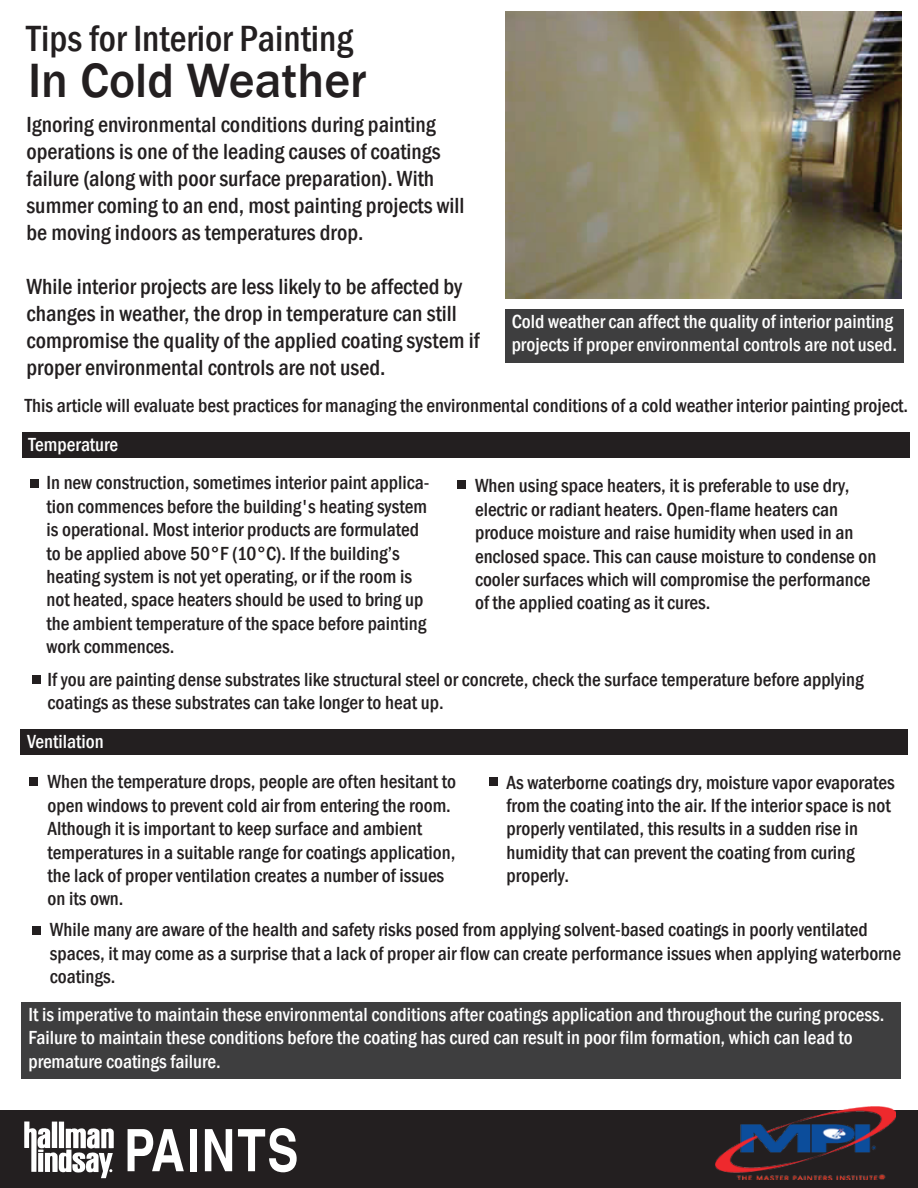
<style>
.page{position:relative;width:918px;height:1188px;background:#fff}
.page>*{position:absolute;margin:0;border:0;box-sizing:border-box;transform-origin:0 0}
.t1{font:500 49.5px "Franklin Gothic";color:#231f20}
.t2{font:500 condensed 37.5px "Franklin Gothic";color:#231f20}
.t3{font:500 condensed 22.5px/27px "Franklin Gothic";color:#231f20}
.t4{font:500 condensed 19.5px/23.4px "Franklin Gothic";color:#231f20}
.t5{font:500 condensed 19.5px/23.4px "Franklin Gothic";color:#fff}
</style>
<div class="page">
<img style="left:506px;top:11px;width:396px;height:287px">
<div style="left:0;top:1111px;width:918px;height:77px;background:#231f20"></div>
<svg style="left:128px;top:1129px;width:56px;height:42px"></svg>
<div style="left:190px;top:1129px;width:7px;height:42px;background:#fff"></div>
<svg style="left:205px;top:1129px;width:27px;height:42px"></svg>
<svg style="left:238px;top:1128px;width:59px;height:44px"></svg>
<svg style="left:24px;top:1121px;width:90px;height:57px"></svg>
<img style="left:716px;top:1106px;width:179px;height:74px">
<div style="left:22px;top:432px;width:888px;height:26px;background:#231f20"></div>
<div style="left:458px;top:481px;width:8px;height:8px;background:#231f20"></div>
<div style="left:21px;top:1002px;width:880px;height:77px;background:#3e3e3f"></div>
<div style="left:506px;top:309px;width:398px;height:54px;background:#3e3e3f"></div>
<div style="left:30px;top:479px;width:9px;height:8px;background:#231f20"></div>
<div style="left:33px;top:675px;width:8px;height:9px;background:#231f20"></div>
<div style="left:20px;top:729px;width:888px;height:26px;background:#231f20"></div>
<div style="left:29px;top:777px;width:9px;height:9px;background:#231f20"></div>
<div style="left:32px;top:926px;width:8px;height:8px;background:#231f20"></div>
<div style="left:489px;top:777px;width:9px;height:9px;background:#231f20"></div>
<h2 class="t2" style="left:27px;top:14px;width:328px">Tips for Interior Painting</h2>
<h1 class="t1" style="left:28px;top:50px;width:340px">In Cold Weather</h1>
<p class="t3" style="left:27px;top:111px;width:439px">Ignoring environmental conditions during painting operations is one of the leading causes of coatings failure (along with poor surface preparation). With summer coming to an end, most painting projects will be moving indoors as temperatures drop.</p>
<p class="t3" style="left:27px;top:273px;width:454px">While interior projects are less likely to be affected by changes in weather, the drop in temperature can still compromise the quality of the applied coating system if proper environmental controls are not used.</p>
<p class="t5" style="left:512px;top:310px;width:387px">Cold weather can affect the quality of interior painting projects if proper environmental controls are not used.</p>
<p class="t4" style="left:25px;top:394px;width:885px">This article will evaluate best practices for managing the environmental conditions of a cold weather interior painting project.</p>
<p class="t5" style="left:29px;top:432px;width:91px">Temperature</p>
<p class="t4" style="left:46px;top:471px;width:384px">In new construction, sometimes interior paint applica&shy;tion commences before the building's heating system is operational. Most interior products are formulated to be applied above 50°F (10°C). If the building’s heating system is not yet operating, or if the room is not heated, space heaters should be used to bring up the ambient temperature of the space before painting work commences.</p>
<p class="t4" style="left:475px;top:474px;width:403px">When using space heaters, it is preferable to use dry, electric or radiant heaters. Open-flame heaters can produce moisture and raise humidity when used in an enclosed space. This can cause moisture to condense on cooler surfaces which will compromise the performance of the applied coating as it cures.</p>
<p class="t4" style="left:48px;top:667px;width:818px">If you are painting dense substrates like structural steel or concrete, check the surface temperature before applying coatings as these substrates can take longer to heat up.</p>
<p class="t5" style="left:27px;top:730px;width:78px">Ventilation</p>
<p class="t4" style="left:48px;top:770px;width:410px">When the temperature drops, people are often hesitant to open windows to prevent cold air from entering the room.<br>Although it is important to keep surface and ambient temperatures in a suitable range for coatings application, the lack of proper ventilation creates a number of issues on its own.</p>
<p class="t4" style="left:50px;top:918px;width:853px">While many are aware of the health and safety risks posed from applying solvent-based coatings in poorly ventilated spaces, it may come as a surprise that a lack of proper air flow can create performance issues when applying waterborne coatings.</p>
<p class="t4" style="left:507px;top:770px;width:390px">As waterborne coatings dry, moisture vapor evaporates from the coating into the air. If the interior space is not properly ventilated, this results in a sudden rise in humidity that can prevent the coating from curing properly.</p>
<p class="t5" style="left:28px;top:1003px;width:857px">It is imperative to maintain these environmental conditions after coatings application and throughout the curing process.<br>Failure to maintain these conditions before the coating has cured can result in poor film formation, which can lead to premature coatings failure.</p>
</div>
